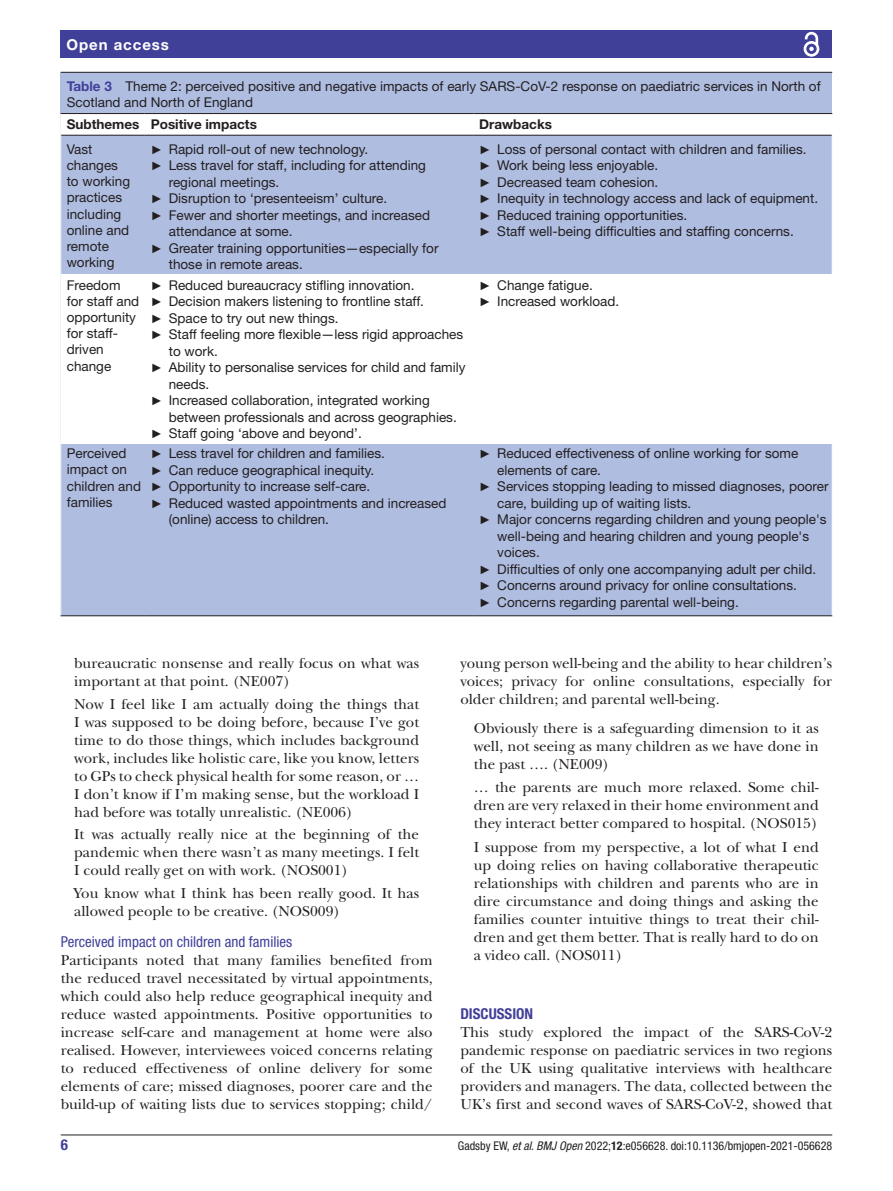
<style>
.page{position:relative;width:893px;height:1191px;background:#fff}
.page>*{position:absolute;margin:0;border:0;box-sizing:border-box;transform-origin:0 0}
.t1{font:15px/18px "New Baskerville";color:#231f20;text-align:justify}
.t2{font:condensed 15px "Helvetica Neue LT Std";color:#414099}
.t3{font:700 condensed 15px "Helvetica Neue LT Std";color:#414099}
.t4{font:700 15px "Helvetica Neue LT Std";letter-spacing:.065em;color:#fff}
.t5{font:13.5px/16.2px "Helvetica Neue LT Std";color:#231f20}
.t6{font:700 13.5px "Helvetica Neue LT Std";color:#231f20}
.t7{font:condensed 12px "Helvetica Neue LT Std";color:#231f20}
.s1{font-weight:700;color:#414099}
.s2{font-family:"Arial";font-size:12px}
.s3{font-style:italic}
.s4{font-weight:700}
</style>
<div class="page">
<hr style="left:61px;top:1134px;width:771px;height:1px;background:#231f20">
<div style="left:61px;top:31px;width:771px;height:27px;background:#414099"></div>
<svg style="left:803px;top:31px;width:17px;height:26px"></svg>
<div style="left:61px;top:73px;width:771px;height:543px;background:#afbde1"></div>
<hr style="left:61px;top:72px;width:771px;height:1px;background:#231f20">
<svg style="left:61px;top:114px;width:771px;height:21px;background:#fbfbfb"></svg>
<svg style="left:61px;top:136px;width:771px;height:479px"></svg>
<hr style="left:61px;top:113px;width:84px;height:1px;background:#231f20">
<hr style="left:61px;top:135px;width:84px;height:1px;background:#231f20">
<hr style="left:145px;top:113px;width:328px;height:1px;background:#231f20">
<hr style="left:145px;top:135px;width:328px;height:1px;background:#231f20">
<hr style="left:473px;top:113px;width:359px;height:1px;background:#231f20">
<hr style="left:473px;top:135px;width:359px;height:1px;background:#231f20">
<hr style="left:61px;top:615px;width:84px;height:1px;background:#231f20">
<hr style="left:145px;top:615px;width:328px;height:1px;background:#231f20">
<hr style="left:473px;top:615px;width:359px;height:1px;background:#231f20">
<svg style="left:60px;top:114px;width:1px;height:21px"></svg>
<p class="t4" style="left:66px;top:35px;width:104px">Open access</p>
<p class="t5" style="left:67px;top:77px;width:755px"><span class="s1">Table 3</span> Theme 2: perceived positive and negative impacts of early SARS-CoV-2 response on paediatric services in North of<br>Scotland and North of England</p>
<p class="t6" style="left:67px;top:116px;width:192px">Subthemes Positive impacts</p>
<p class="t6" style="left:479px;top:116px;width:74px">Drawbacks</p>
<p class="t5" style="left:67px;top:141px;width:65px">Vast changes to working practices including online and remote working</p>
<p class="t5" style="left:151px;top:141px;width:219px"><span class="s2">►</span> Rapid roll-out of new technology.</p>
<p class="t5" style="left:479px;top:141px;width:340px"><span class="s2">►</span> Loss of personal contact with children and families. <span class="s2">►</span> Work being less enjoyable.<br><span class="s2">►</span> Decreased team cohesion.<br><span class="s2">►</span> Inequity in technology access and lack of equipment. <span class="s2">►</span> Reduced training opportunities.<br><span class="s2">►</span> Staff well-being difficulties and staffing concerns.</p>
<p class="t5" style="left:151px;top:157px;width:277px"><span class="s2">►</span> Less travel for staff, including for attending</p>
<p class="t5" style="left:169px;top:174px;width:112px">regional meetings.</p>
<p class="t5" style="left:151px;top:190px;width:238px"><span class="s2">►</span> Disruption to ‘presenteeism’ culture.</p>
<p class="t5" style="left:151px;top:207px;width:281px"><span class="s2">►</span> Fewer and shorter meetings, and increased</p>
<p class="t5" style="left:169px;top:223px;width:125px">attendance at some.</p>
<p class="t5" style="left:151px;top:240px;width:289px"><span class="s2">►</span> Greater training opportunities—especially for</p>
<p class="t5" style="left:169px;top:256px;width:136px">those in remote areas.</p>
<p class="t5" style="left:67px;top:276px;width:74px">Freedom for staff and opportunity for staff&shy;driven change</p>
<p class="t5" style="left:151px;top:276px;width:265px"><span class="s2">►</span> Reduced bureaucracy stifling innovation.</p>
<p class="t5" style="left:151px;top:293px;width:275px"><span class="s2">►</span> Decision makers listening to frontline staff.</p>
<p class="t5" style="left:151px;top:309px;width:189px"><span class="s2">►</span> Space to try out new things.</p>
<p class="t5" style="left:151px;top:326px;width:314px"><span class="s2">►</span> Staff feeling more flexible—less rigid approaches</p>
<p class="t5" style="left:169px;top:342px;width:50px">to work.</p>
<p class="t5" style="left:151px;top:359px;width:316px"><span class="s2">►</span> Ability to personalise services for child and family</p>
<p class="t5" style="left:169px;top:375px;width:42px">needs.</p>
<p class="t5" style="left:151px;top:392px;width:281px"><span class="s2">►</span> Increased collaboration, integrated working</p>
<p class="t5" style="left:169px;top:408px;width:290px">between professionals and across geographies.</p>
<p class="t5" style="left:151px;top:425px;width:213px"><span class="s2">►</span> Staff going ‘above and beyond’.</p>
<p class="t5" style="left:67px;top:445px;width:76px">Perceived impact on children and families</p>
<p class="t5" style="left:151px;top:445px;width:236px"><span class="s2">►</span> Less travel for children and families.</p>
<p class="t5" style="left:151px;top:461px;width:225px"><span class="s2">►</span> Can reduce geographical inequity.</p>
<p class="t5" style="left:151px;top:478px;width:221px"><span class="s2">►</span> Opportunity to increase self-care.</p>
<p class="t5" style="left:151px;top:494px;width:297px"><span class="s2">►</span> Reduced wasted appointments and increased</p>
<p class="t5" style="left:169px;top:511px;width:162px">(online) access to children.</p>
<p class="t5" style="left:479px;top:276px;width:142px"><span class="s2">►</span> Change fatigue.<br><span class="s2">►</span> Increased workload.</p>
<p class="t5" style="left:479px;top:445px;width:321px"><span class="s2">►</span> Reduced effectiveness of online working for some</p>
<p class="t5" style="left:497px;top:461px;width:105px">elements of care.</p>
<p class="t5" style="left:479px;top:478px;width:351px"><span class="s2">►</span> Services stopping leading to missed diagnoses, poorer</p>
<p class="t5" style="left:497px;top:494px;width:196px">care, building up of waiting lists.</p>
<p class="t5" style="left:479px;top:511px;width:349px"><span class="s2">►</span> Major concerns regarding children and young people's</p>
<p class="t5" style="left:497px;top:527px;width:313px">well-being and hearing children and young people's</p>
<p class="t5" style="left:497px;top:544px;width:44px">voices.</p>
<p class="t5" style="left:479px;top:560px;width:338px"><span class="s2">►</span> Difficulties of only one accompanying adult per child.</p>
<p class="t5" style="left:479px;top:577px;width:319px"><span class="s2">►</span> Concerns around privacy for online consultations.</p>
<p class="t5" style="left:479px;top:593px;width:261px"><span class="s2">►</span> Concerns regarding parental well-being.</p>
<p class="t1" style="left:74px;top:654px;width:346px">bureaucratic nonsense and really focus on what was important at that point. (NE007)</p>
<p class="t1" style="left:74px;top:695px;width:346px">Now I feel like I am actually doing the things that I was supposed to be doing before, because I’ve got time to do those things, which includes background work, includes like holistic care, like you know, letters to GPs to check physical health for some reason, or … I don’t know if I’m making sense, but the workload I had before was totally unrealistic. (NE006)</p>
<p class="t1" style="left:74px;top:825px;width:346px">It was actually really nice at the beginning of the pandemic when there wasn’t as many meetings. I felt I could really get on with work. (NOS001)</p>
<p class="t1" style="left:74px;top:884px;width:346px">You know what I think has been really good. It has allowed people to be creative. (NOS009)</p>
<p class="t2" style="left:61px;top:933px;width:233px">Perceived impact on children and families</p>
<p class="t1" style="left:61px;top:951px;width:373px">Participants noted that many families benefited from the reduced travel necessitated by virtual appointments, which could also help reduce geographical inequity and reduce wasted appointments. Positive opportunities to increase self-care and management at home were also realised. However, interviewees voiced concerns relating to reduced effectiveness of online delivery for some elements of care; missed diagnoses, poorer care and the build-up of waiting lists due to services stopping; child/</p>
<p class="t1" style="left:460px;top:654px;width:373px">young person well-being and the ability to hear children’s voices; privacy for online consultations, especially for older children; and parental well-being.</p>
<p class="t1" style="left:474px;top:719px;width:346px">Obviously there is a safeguarding dimension to it as well, not seeing as many children as we have done in the past …. (NE009)</p>
<p class="t1" style="left:474px;top:778px;width:346px">… the parents are much more relaxed. Some chil&shy;dren are very relaxed in their home environment and they interact better compared to hospital. (NOS015)</p>
<p class="t1" style="left:474px;top:838px;width:346px">I suppose from my perspective, a lot of what I end up doing relies on having collaborative therapeutic relationships with children and parents who are in dire circumstance and doing things and asking the families counter intuitive things to treat their chil&shy;dren and get them better. That is really hard to do on a video call. (NOS011)</p>
<p class="t3" style="left:460px;top:1004px;width:74px">DISCUSSION</p>
<p class="t1" style="left:460px;top:1023px;width:373px">This study explored the impact of the SARS-CoV-2 pandemic response on paediatric services in two regions of the UK using qualitative interviews with healthcare providers and managers. The data, collected between the UK’s first and second waves of SARS-CoV-2, showed that</p>
<p class="t3" style="left:61px;top:1135px;width:9px">6</p>
<p class="t7" style="left:458px;top:1138px;width:376px">Gadsby EW, <span class="s3">et al</span>. <span class="s3">BMJ Open</span> 2022;<span class="s4">12</span>:e056628. doi:10.1136/bmjopen-2021-056628</p>
</div>
